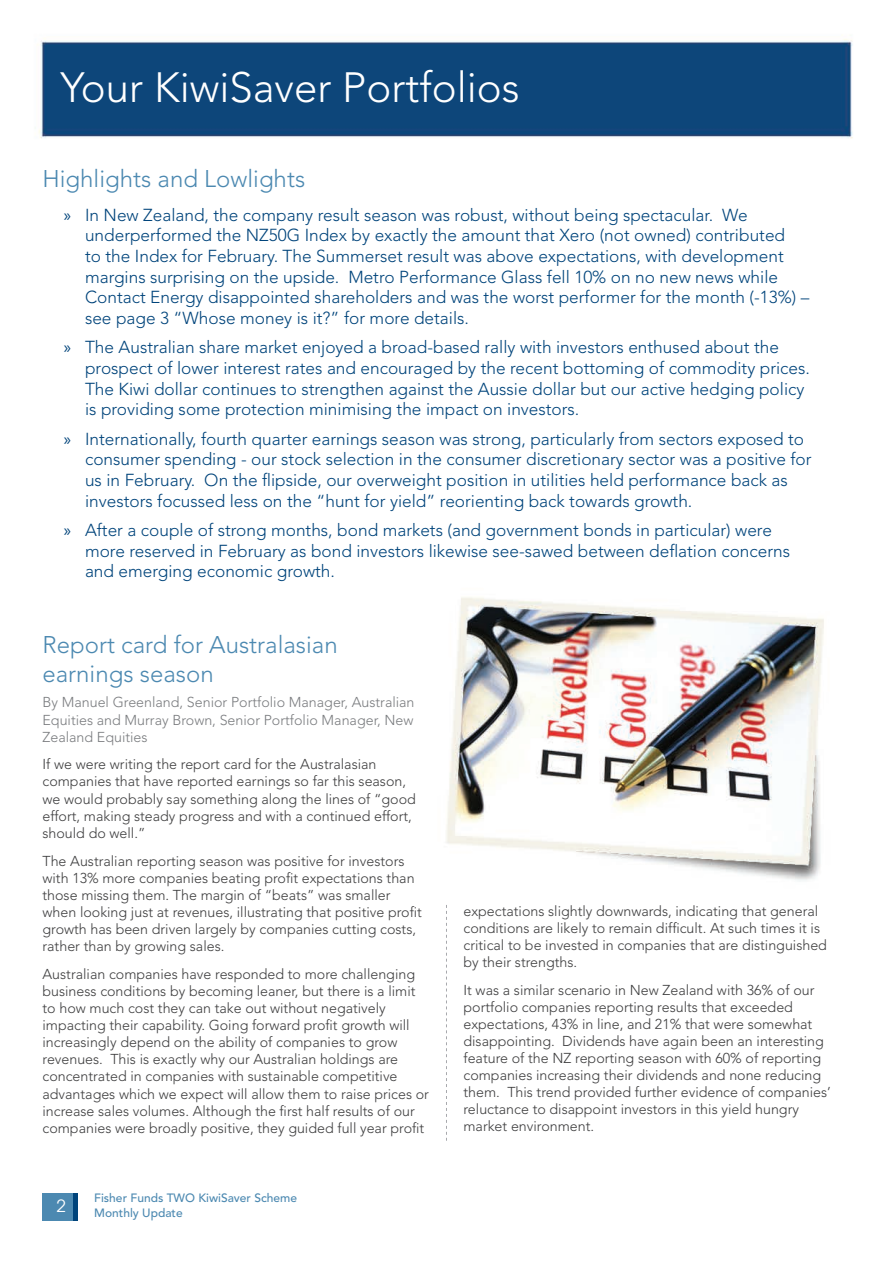
<style>
.page{position:relative;width:893px;height:1263px;background:#fff}
.page>*{position:absolute;margin:0;border:0;box-sizing:border-box;transform-origin:0 0}
.t1{font:300 42px "Avenir";color:#fff}
.t2{font:300 24px/28.8px "Avenir";color:#4c89b1}
.t3{font:300 17.25px/20.7px "Avenir";color:#00447b}
.t4{font:16.95px "Avant Garde";color:#fff}
.t5{font:300 14.25px/17.1px "Avenir";color:#3e3e3f}
.t6{font:300 14.25px/17.1px "Avenir";color:#7a7c7f;text-align:justify}
.t7{font:500 12px/14.4px "Avenir";color:#4c89b1}
.s1{font-family:"Myriad Pro";font-weight:400}
</style>
<div class="page">
<img style="left:38px;top:39px;width:815px;height:1182px">
<div style="left:43px;top:1193px;width:33px;height:27px;background:#4c89b1"></div>
<hr style="left:73px;top:1193px;width:4px;height:27px;background:#00447b">
<svg style="left:446px;top:905px;width:1px;height:236px"></svg>
<h1 class="t1" style="left:61px;top:63px;width:461px">Your KiwiSaver Portfolios</h1>
<h2 class="t2" style="left:43px;top:164px;width:264px">Highlights and Lowlights</h2>
<p class="t3" style="left:85px;top:204px;width:726px;text-indent:-21px"><span class="s1">»</span> In New Zealand, the company result season was robust, without being spectacular. We underperformed the NZ50G Index by exactly the amount that Xero (not owned) contributed<br>to the Index for February. The Summerset result was above expectations, with development margins surprising on the upside. Metro Performance Glass fell 10% on no new news while Contact Energy disappointed shareholders and was the worst performer for the month (-13%) – see page 3 “Whose money is it?” for more details.</p>
<p class="t3" style="left:85px;top:337px;width:726px;text-indent:-21px"><span class="s1">»</span> The Australian share market enjoyed a broad-based rally with investors enthused about the prospect of lower interest rates and encouraged by the recent bottoming of commodity prices.<br>The Kiwi dollar continues to strengthen against the Aussie dollar but our active hedging policy is providing some protection minimising the impact on investors.</p>
<p class="t3" style="left:85px;top:428px;width:728px;text-indent:-21px"><span class="s1">»</span> Internationally, fourth quarter earnings season was strong, particularly from sectors exposed to consumer spending - our stock selection in the consumer discretionary sector was a positive for us in February. On the flipside, our overweight position in utilities held performance back as investors focussed less on the “hunt for yield” reorienting back towards growth.</p>
<p class="t3" style="left:85px;top:520px;width:707px;text-indent:-21px"><span class="s1">»</span> After a couple of strong months, bond markets (and government bonds in particular) were more reserved in February as bond investors likewise see-sawed between deflation concerns and emerging economic growth.</p>
<h2 class="t2" style="left:43px;top:630px;width:297px">Report card for Australasian earnings season</h2>
<p class="t6" style="left:43px;top:694px;width:374px">By Manuel Greenland, Senior Portfolio Manager, Australian Equities and Murray Brown, Senior Portfolio Manager, New Zealand Equities</p>
<p class="t5" style="left:43px;top:756px;width:375px">If we were writing the report card for the Australasian companies that have reported earnings so far this season, we would probably say something along the lines of “good effort, making steady progress and with a continued effort, should do well.”</p>
<p class="t5" style="left:43px;top:852px;width:381px">The Australian reporting season was positive for investors with 13% more companies beating profit expectations than those missing them. The margin of “beats” was smaller when looking just at revenues, illustrating that positive profit growth has been driven largely by companies cutting costs, rather than by growing sales.</p>
<p class="t5" style="left:43px;top:965px;width:388px">Australian companies have responded to more challenging business conditions by becoming leaner, but there is a limit to how much cost they can take out without negatively impacting their capability. Going forward profit growth will increasingly depend on the ability of companies to grow revenues. This is exactly why our Australian holdings are concentrated in companies with sustainable competitive advantages which we expect will allow them to raise prices or increase sales volumes. Although the first half results of our companies were broadly positive, they guided full year profit</p>
<p class="t4" style="left:57px;top:1196px;width:11px">2</p>
<p class="t7" style="left:94px;top:1191px;width:204px">Fisher Funds TWO KiwiSaver Scheme<br>Monthly Update</p>
<p class="t5" style="left:463px;top:902px;width:365px">expectations slightly downwards, indicating that general conditions are likely to remain difficult. At such times it is critical to be invested in companies that are distinguished by their strengths.</p>
<p class="t5" style="left:463px;top:981px;width:369px">It was a similar scenario in New Zealand with 36% of our portfolio companies reporting results that exceeded expectations, 43% in line, and 21% that were somewhat disappointing. Dividends have again been an interesting feature of the NZ reporting season with 60% of reporting companies increasing their dividends and none reducing them. This trend provided further evidence of companies’ reluctance to disappoint investors in this yield hungry market environment.</p>
</div>
